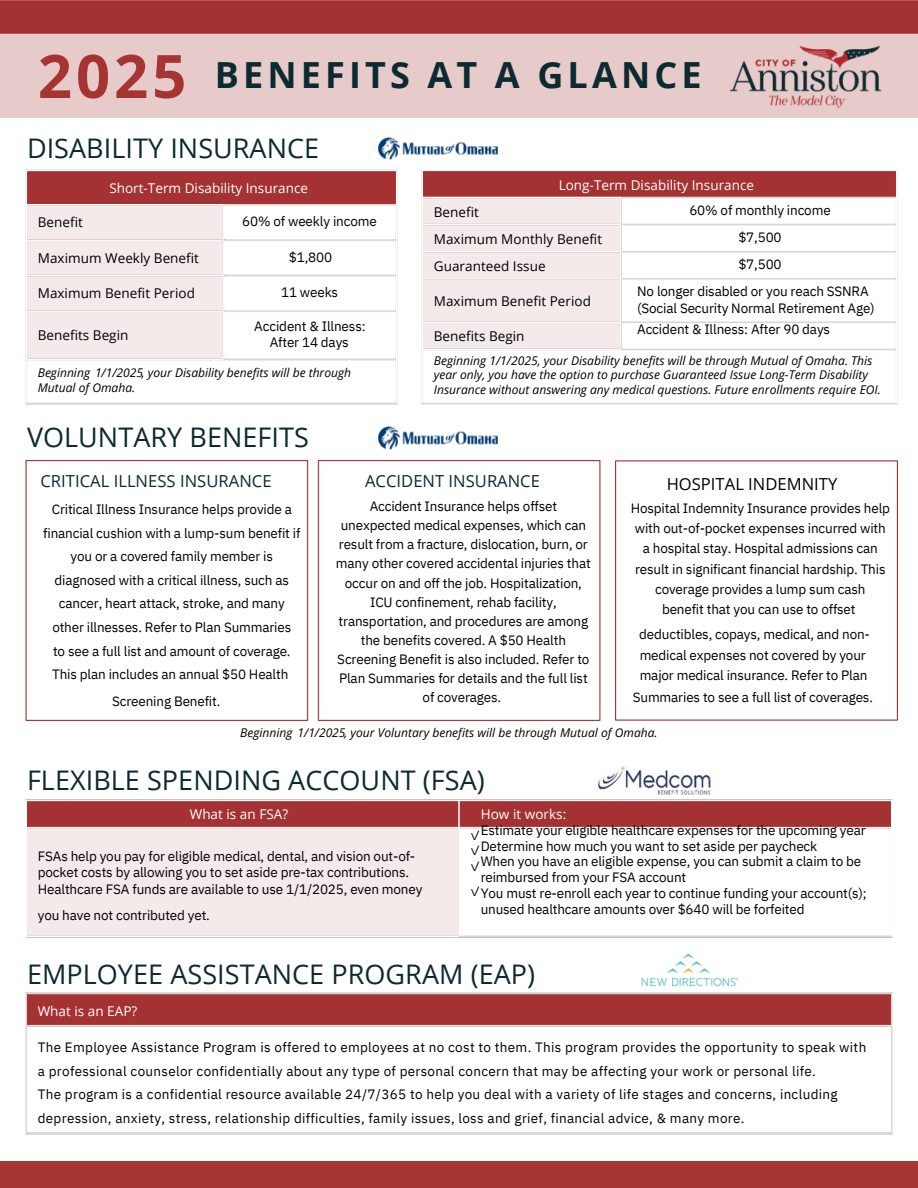
<style>
.page{position:relative;width:918px;height:1188px;background:#fff}
.page>*{position:absolute;margin:0;border:0;box-sizing:border-box;transform-origin:0 0}
.t1{font:700 60px "Open Sans";color:#a53433}
.t2{font:700 36px "Open Sans";letter-spacing:.115em;color:#0c2a30}
.t3{font:27px "Open Sans";letter-spacing:.005em;color:#0c2a30}
.t4{font:16.65px "Open Sans";letter-spacing:.005em;color:#0c2a30}
.t5{font:16.5px "Open Sans";letter-spacing:.005em;color:#0c2a30}
.t6{font:16.5px "Open Sans";letter-spacing:.005em;color:#000}
.t7{font:13.5px/19.2px "IBM Plex Sans";letter-spacing:-.01em;color:#000}
.t8{font:13.5px/23.7px "IBM Plex Sans";letter-spacing:.02em;color:#000}
.t9{font:13.5px/27px "Open Sans";letter-spacing:.005em;color:#000}
.t10{font:13.5px "Open Sans";color:#fff}
.t11{font:13.5px/15.8px "IBM Plex Sans Cond";color:#000;text-align:justify}
.t12{font:italic 12.15px/13.5px "Open Sans";color:#000}
.t13{font:italic 12px "Open Sans";color:#000}
.s1{font-family:"Open Sans";color:#fff}
</style>
<div class="page">
<img style="left:0;top:0;width:918px;height:117px">
<img style="left:720px;top:45px;width:171px;height:63px">
<img style="left:25px;top:169px;width:373px;height:236px">
<img style="left:421px;top:170px;width:477px;height:235px">
<img style="left:378px;top:137px;width:119px;height:23px">
<img style="left:25px;top:460px;width:576px;height:261px">
<img style="left:615px;top:460px;width:282px;height:260px">
<img style="left:378px;top:426px;width:119px;height:24px">
<div style="left:0;top:1161px;width:918px;height:27px;background:#a53433"></div>
<img style="left:25px;top:799px;width:868px;height:139px">
<img style="left:25px;top:986px;width:868px;height:149px">
<img style="left:596px;top:767px;width:115px;height:28px">
<img style="left:641px;top:953px;width:97px;height:33px">
<h5 class="t1" style="left:38px;top:34px;width:150px">2025</h5>
<h5 class="t2" style="left:215px;top:50px;width:488px">BENEFITS AT A GLANCE</h5>
<h5 class="t3" style="left:27px;top:129px;width:294px">DISABILITY INSURANCE</h5>
<p class="t9" style="left:38px;top:209px;width:47px">Benefit</p>
<h5 class="t10" style="left:109px;top:178px;width:200px">Short-Term Disability Insurance</h5>
<h5 class="t7" style="left:242px;top:212px;width:136px">60% of weekly income</h5>
<p class="t9" style="left:38px;top:244px;width:163px">Maximum Weekly Benefit</p>
<h3 class="t7" style="left:289px;top:247px;width:45px">$1,800</h3>
<p class="t9" style="left:38px;top:280px;width:159px">Maximum Benefit Period</p>
<h5 class="t9" style="left:38px;top:321px;width:92px">Benefits Begin</h5>
<p class="t7" style="left:281px;top:283px;width:59px">11 weeks</p>
<h4 class="t7" style="left:254px;top:316px;width:113px">Accident &amp; Illness:</h4>
<h5 class="t7" style="left:270px;top:332px;width:81px">After 14 days</h5>
<p class="t13" style="left:38px;top:364px;width:315px">Beginning 1/1/2025, your Disability benefits will be through</p>
<p class="t13" style="left:38px;top:379px;width:99px">Mutual of Omaha.</p>
<h5 class="t3" style="left:27px;top:418px;width:283px">VOLUNTARY BENEFITS</h5>
<h5 class="t10" style="left:559px;top:175px;width:197px">Long-Term Disability Insurance</h5>
<h5 class="t9" style="left:434px;top:198px;width:170px">Benefit<br>Maximum Monthly Benefit<br>Guaranteed Issue</h5>
<p class="t9" style="left:434px;top:287px;width:159px">Maximum Benefit Period</p>
<p class="t9" style="left:434px;top:322px;width:92px">Benefits Begin</p>
<h4 class="t7" style="left:689px;top:197px;width:143px;line-height:27px;text-align:center">60% of monthly income $7,500<br>$7,500</h4>
<h5 class="t7" style="left:637px;top:283px;width:239px;line-height:16.8px">No longer disabled or you reach SSNRA (Social Security Normal Retirement Age)</h5>
<h5 class="t7" style="left:637px;top:319px;width:194px">Accident &amp; Illness: After 90 days</h5>
<h3 class="t12" style="left:434px;top:354px;width:440px">Beginning 1/1/2025, your Disability benefits will be through Mutual of Omaha. This year only, you have the option to purchase Guaranteed Issue Long-Term Disability</h3>
<p class="t13" style="left:434px;top:381px;width:449px">Insurance without answering any medical questions. Future enrollments require EOI.</p>
<p class="t4" style="left:40px;top:469px;width:233px">CRITICAL ILLNESS INSURANCE</p>
<h5 class="t5" style="left:365px;top:469px;width:176px">ACCIDENT INSURANCE</h5>
<h5 class="t6" style="left:667px;top:472px;width:172px">HOSPITAL INDEMNITY</h5>
<h3 class="t7" style="left:43px;top:497px;width:259px;line-height:23.7px;text-align:center">Critical Illness Insurance helps provide a financial cushion with a lump-sum benefit if you or a covered family member is diagnosed with a critical illness, such as cancer, heart attack, stroke, and many other illnesses. Refer to Plan Summaries<br>to see a full list and amount of coverage.<br>This plan includes an annual $50 Health</h3>
<p class="t7" style="left:112px;top:691px;width:110px">Screening Benefit.</p>
<p class="t7" style="left:336px;top:496px;width:256px;text-align:center">Accident Insurance helps offset unexpected medical expenses, which can result from a fracture, dislocation, burn, or many other covered accidental injuries that occur on and off the job. Hospitalization, ICU confinement, rehab facility, transportation, and procedures are among the benefits covered. A $50 Health Screening Benefit is also included. Refer to Plan Summaries for details and the full list of coverages.</p>
<h5 class="t7" style="left:631px;top:498px;width:261px;line-height:20.2px;text-align:center">Hospital Indemnity Insurance provides help with out-of-pocket expenses incurred with a hospital stay. Hospital admissions can result in significant financial hardship. This coverage provides a lump sum cash<br>benefit that you can use to offset</h5>
<h5 class="t7" style="left:639px;top:624px;width:232px">deductibles, copays, medical, and non-</h5>
<h5 class="t7" style="left:640px;top:645px;width:229px;line-height:20.2px">medical expenses not covered by your major medical insurance. Refer to Plan</h5>
<p class="t7" style="left:633px;top:687px;width:242px">Summaries to see a full list of coverages.</p>
<h5 class="t13" style="left:240px;top:724px;width:419px">Beginning 1/1/2025, your Voluntary benefits will be through Mutual of Omaha.</h5>
<p class="t3" style="left:27px;top:761px;width:459px">FLEXIBLE SPENDING ACCOUNT (FSA)</p>
<h5 class="t10" style="left:190px;top:805px;width:100px">What is an FSA?</h5>
<h4 class="t7" style="left:38px;top:848px;width:386px;line-height:16.4px">FSAs help you pay for eligible medical, dental, and vision out-of&shy;pocket costs by allowing you to set aside pre-tax contributions.<br>Healthcare FSA funds are available to use 1/1/2025, even money</h4>
<h5 class="t7" style="left:38px;top:905px;width:174px">you have not contributed yet.</h5>
<h5 class="t7" style="left:481px;top:806px;width:388px;line-height:15.8px"><span class="s1">How it works:<br></span>Estimate your eligible healthcare expenses for the upcoming year Determine how much you want to set aside per paycheck<br>When you have an eligible expense, you can submit a claim to be reimbursed from your FSA account<br>You must re-enroll each year to continue funding your account(s); unused healthcare amounts over $640 will be forfeited</h5>
<p class="t11" style="left:470px;top:827px;width:12px">✓ ✓ ✓</p>
<p class="t11" style="left:470px;top:883px;width:12px">✓</p>
<p class="t3" style="left:27px;top:955px;width:510px">EMPLOYEE ASSISTANCE PROGRAM (EAP)</p>
<p class="t10" style="left:38px;top:1001px;width:101px">What is an EAP?</p>
<p class="t8" style="left:38px;top:1035px;width:830px">The Employee Assistance Program is offered to employees at no cost to them. This program provides the opportunity to speak with a professional counselor confidentially about any type of personal concern that may be affecting your work or personal life.<br>The program is a confidential resource available 24/7/365 to help you deal with a variety of life stages and concerns, including depression, anxiety, stress, relationship difficulties, family issues, loss and grief, financial advice, &amp; many more.</p>
</div>
